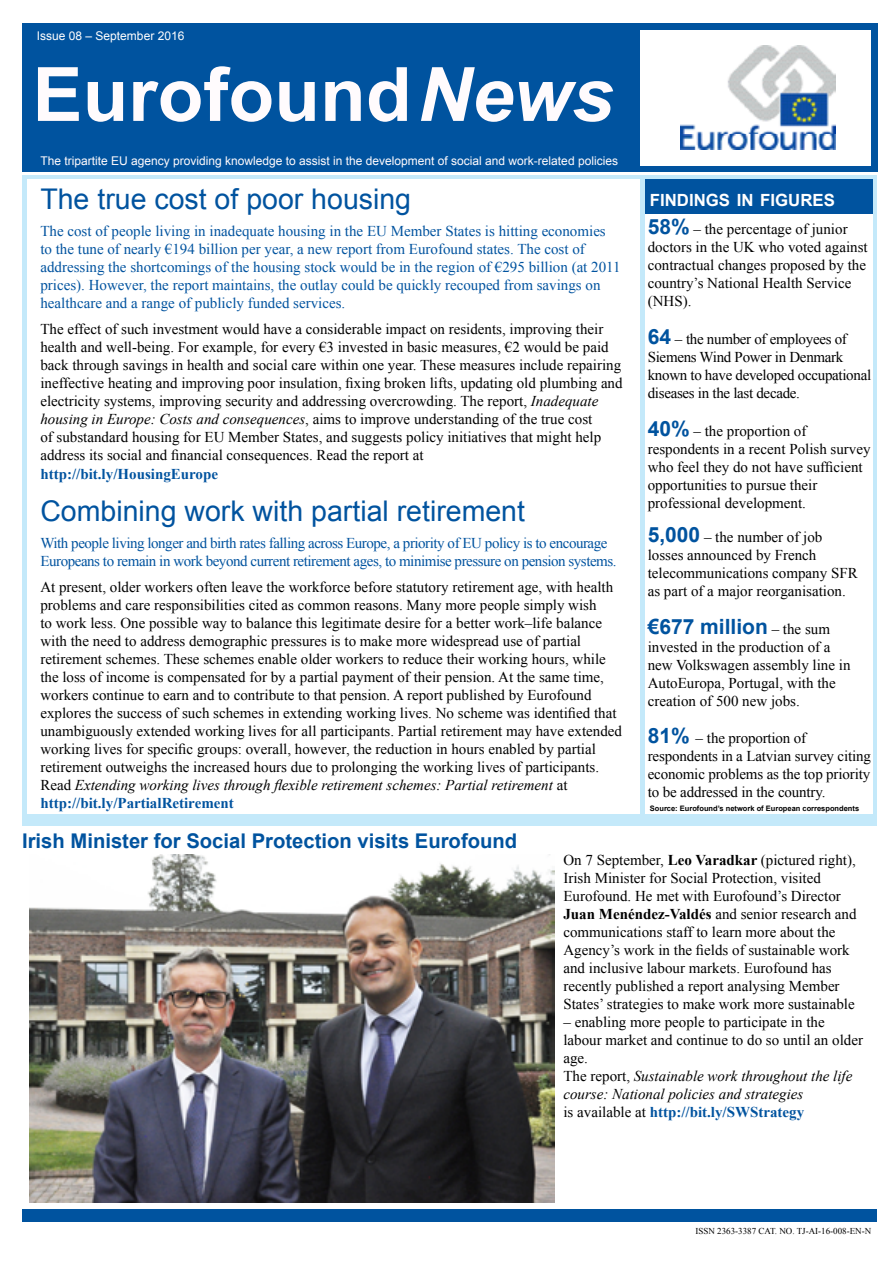
<style>
.page{position:relative;width:893px;height:1263px;background:#fff}
.page>*{position:absolute;margin:0;border:0;box-sizing:border-box;transform-origin:0 0}
.t1{font:700 75px "Arial";color:#fffbfd}
.t2{font:28.5px "Arial";color:#00539f}
.t3{font:700 21px "Arial";color:#00539f}
.t4{font:700 20.25px "Arial";color:#00539f}
.t5{font:700 16.8px "Arial";color:#fff}
.t6{font:15px/18px "Times New Roman";color:#000}
.t7{font:15px/18px "Times New Roman";color:#00539f}
.t8{font:15px/18px "Times New Roman";letter-spacing:-.03em;color:#00539f}
.t9{font:15px/18px "Times New Roman";letter-spacing:-.02em;color:#000}
.t10{font:700 15px "Times New Roman";color:#00539f}
.t11{font:12px "Arial";color:#fffbfd}
.t12{font:12px "Arial";color:#fff}
.t13{font:9px "Times New Roman";color:#000}
.t14{font:700 7.5px "Arial";color:#000}
.s1{font-style:italic}
.s2{font-weight:700;color:#00539f}
.s3{font-family:"Arial";font-weight:700;font-size:21px;color:#00539f}
.s4{font-family:"Times New Roman";font-weight:400;font-size:15px;color:#000}
.s5{font-weight:700}
</style>
<div class="page">
<svg style="left:22px;top:177px;width:855px;height:649px;background:#c6e9f9"></svg>
<div style="left:22px;top:1209px;width:855px;height:13px;background:#00539f"></div>
<div style="left:22px;top:23px;width:855px;height:148px;background:#00539f"></div>
<div style="left:646px;top:210px;width:227px;height:604px;background:#fff"></div>
<div style="left:646px;top:180px;width:227px;height:34px;background:#00539f"></div>
<div style="left:28px;top:180px;width:612px;height:634px;background:#fff"></div>
<img style="left:30px;top:854px;width:524px;height:349px">
<div style="left:640px;top:30px;width:231px;height:135px;background:#fff"></div>
<img style="left:680px;top:46px;width:156px;height:103px">
<p class="t12" style="left:37px;top:28px;width:149px">Issue 08 – September 2016</p>
<h1 class="t1" style="left:33px;top:45px;width:582px">Eurofound<span class="s1">News</span></h1>
<p class="t11" style="left:40px;top:153px;width:579px">The tripartite EU agency providing knowledge to assist in the development of social and work-related policies</p>
<h2 class="t2" style="left:40px;top:181px;width:372px">The true cost of poor housing</h2>
<p class="t7" style="left:40px;top:222px;width:582px">The cost of people living in inadequate housing in the EU Member States is hitting economies to the tune of nearly €194 billion per year, a new report from Eurofound states. The cost of addressing the shortcomings of the housing stock would be in the region of €295 billion (at 2011 prices). However, the report maintains, the outlay could be quickly recouped from savings on healthcare and a range of publicly funded services.</p>
<p class="t6" style="left:40px;top:320px;width:584px">The effect of such investment would have a considerable impact on residents, improving their health and well-being. For example, for every €3 invested in basic measures, €2 would be paid back through savings in health and social care within one year. These measures include repairing ineffective heating and improving poor insulation, fixing broken lifts, updating old plumbing and electricity systems, improving security and addressing overcrowding. The report, <span class="s1">Inadequate housing in Europe: Costs and consequences</span>, aims to improve understanding of the true cost<br>of substandard housing for EU Member States, and suggests policy initiatives that might help address its social and financial consequences. Read the report at</p>
<p class="t10" style="left:40px;top:463px;width:179px">http://bit.ly/HousingEurope</p>
<h2 class="t2" style="left:40px;top:492px;width:486px">Combining work with partial retirement</h2>
<p class="t8" style="left:40px;top:533px;width:578px">With people living longer and birth rates falling across Europe, a priority of EU policy is to encourage<br>Europeans to remain in work beyond current retirement ages, to minimise pressure on pension systems.</p>
<p class="t6" style="left:40px;top:578px;width:583px">At present, older workers often leave the workforce before statutory retirement age, with health problems and care responsibilities cited as common reasons. Many more people simply wish<br>to work less. One possible way to balance this legitimate desire for a better work–life balance with the need to address demographic pressures is to make more widespread use of partial retirement schemes. These schemes enable older workers to reduce their working hours, while the loss of income is compensated for by a partial payment of their pension. At the same time, workers continue to earn and to contribute to that pension. A report published by Eurofound explores the success of such schemes in extending working lives. No scheme was identified that unambiguously extended working lives for all participants. Partial retirement may have extended working lives for specific groups: overall, however, the reduction in hours enabled by partial retirement outweighs the increased hours due to prolonging the working lives of participants.<br>Read <span class="s1">Extending working lives through flexible retirement schemes: Partial retirement</span> at <span class="s2">http://bit.ly/PartialRetirement</span></p>
<h3 class="t4" style="left:22px;top:827px;width:497px">Irish Minister for Social Protection visits Eurofound</h3>
<p class="t5" style="left:650px;top:189px;width:187px">FINDINGS IN FIGURES</p>
<p class="t6" style="left:648px;top:220px;width:221px"><span class="s3">58%</span> – the percentage of junior doctors in the UK who voted against contractual changes proposed by the country’s National Health Service (NHS).</p>
<p class="t9" style="left:648px;top:330px;width:225px"><span class="s3">64</span> – the number of employees of<br>Siemens Wind Power in Denmark known to have developed occupational diseases in the last decade.</p>
<p class="t6" style="left:648px;top:422px;width:224px"><span class="s3">40%</span> – the proportion of respondents in a recent Polish survey who feel they do not have sufficient opportunities to pursue their professional development.</p>
<p class="t6" style="left:648px;top:527px;width:212px"><span class="s3">5,000</span> – the number of job losses announced by French telecommunications company SFR as part of a major reorganisation.</p>
<h3 class="t3" style="left:648px;top:612px;width:184px">€677 million <span class="s4">– the sum</span></h3>
<p class="t6" style="left:648px;top:637px;width:204px">invested in the production of a new Volkswagen assembly line in<br>AutoEuropa, Portugal, with the creation of 500 new jobs.</p>
<p class="t6" style="left:648px;top:729px;width:225px"><span class="s3">81%</span> – the proportion of respondents in a Latvian survey citing economic problems as the top priority to be addressed in the country.</p>
<p class="t14" style="left:650px;top:803px;width:211px">Source: Eurofound’s network of European correspondents</p>
<p class="t6" style="left:563px;top:850px;width:295px">On 7 September, <span class="s5">Leo Varadkar</span> (pictured right), Irish Minister for Social Protection, visited Eurofound. He met with Eurofound’s Director <span class="s5">Juan Menéndez-Valdés</span> and senior research and communications staff to learn more about the Agency’s work in the fields of sustainable work and inclusive labour markets. Eurofound has recently published a report analysing Member States’ strategies to make work more sustainable</p>
<p class="t6" style="left:563px;top:1012px;width:301px">– enabling more people to participate in the labour market and continue to do so until an older age.<br>The report, <span class="s1">Sustainable work throughout the life course: National policies and strategies<br></span>is available at <span class="s2">http://bit.ly/SWStrategy</span></p>
<p class="t13" style="left:695px;top:1225px;width:177px">ISSN 2363-3387 CAT. NO. TJ-AI-16-008-EN-N</p>
</div>
